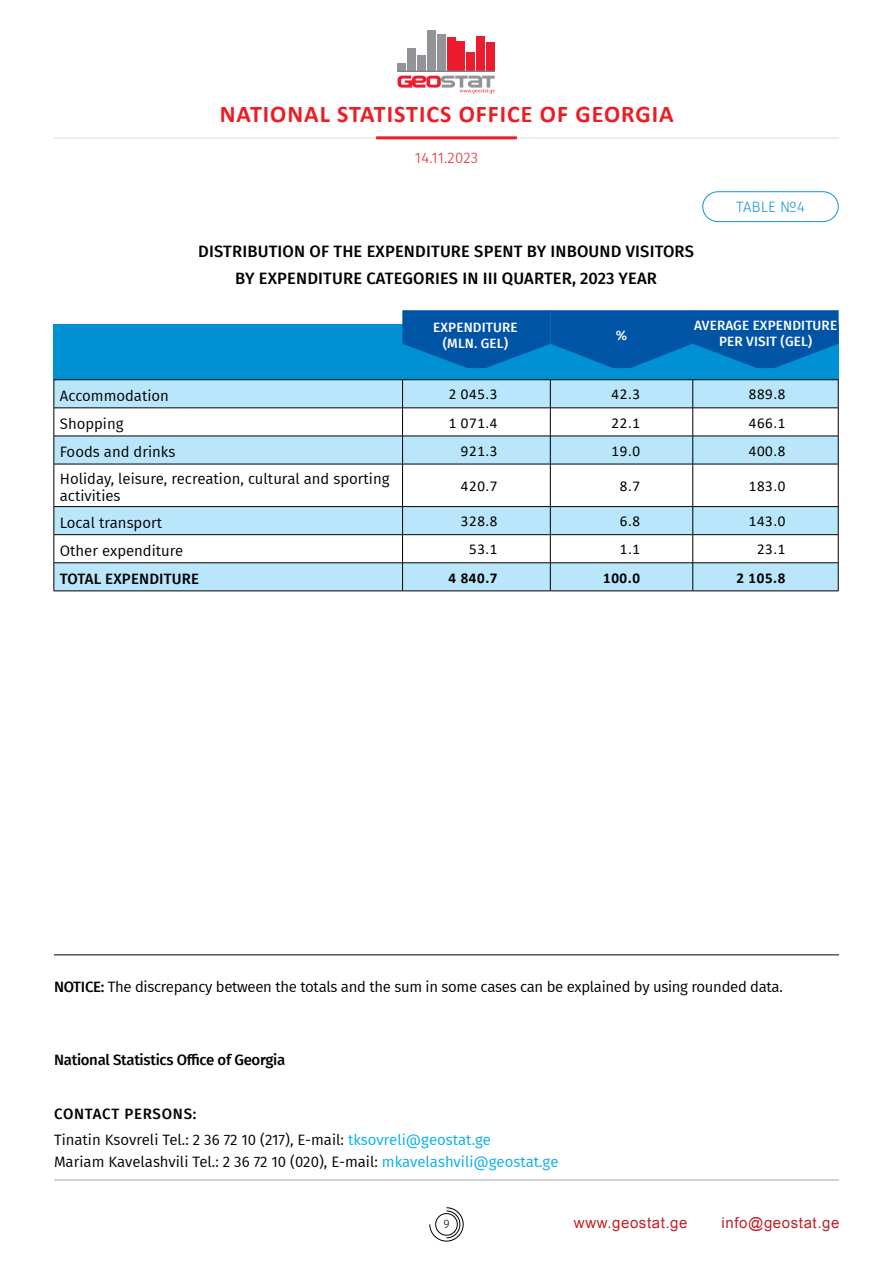
<style>
.page{position:relative;width:893px;height:1263px;background:#fff}
.page>*{position:absolute;margin:0;border:0;box-sizing:border-box;transform-origin:0 0}
.t1{font:700 24px "Calibri";letter-spacing:.04em;color:#ed1d24}
.t2{font:500 16.5px/27px "Fira GO";letter-spacing:.01em;color:#000;text-align:center}
.t3{font:15px/21.6px "Fira GO";color:#000}
.t4{font:15px "Fira GO";letter-spacing:-.02em;color:#000}
.t5{font:15px "Calibri";letter-spacing:.04em;color:#000}
.t6{font:500 15px "Fira GO";letter-spacing:-.02em;color:#000}
.t7{font:15px "BPG Ingiri Arial";letter-spacing:.04em;color:#c12026}
.t8{font:700 15px "Calibri";letter-spacing:.04em;color:#000}
.t9{font:500 15px "Fira GO";letter-spacing:.01em;color:#000}
.t10{font:500 15px "Fira GO";letter-spacing:.05em;color:#000}
.t11{font:300 15px "Fira GO";letter-spacing:.015em;color:#ed1d24}
.t12{font:300 15px "Fira GO";letter-spacing:.01em;color:#1192d1}
.t13{font:500 13.5px/16.5px "Fira GO";letter-spacing:.01em;color:#fff;text-align:center}
.t14{font:300 12px "Fira GO";color:#000}
.s1{font-weight:500}
.s2{color:#00aeef}
</style>
<div class="page">
<svg style="left:429px;top:1207px;width:35px;height:34px"></svg>
<hr style="left:54px;top:1179px;width:785px;height:1px;background:#a7a9ac">
<hr style="left:54px;top:137px;width:785px;height:2px;background:#e6e7e8">
<hr style="left:376px;top:136px;width:141px;height:3px;background:#ed1d24">
<div style="left:398px;top:63px;width:8px;height:9px;background:#929497"></div>
<div style="left:407px;top:48px;width:9px;height:24px;background:#929497"></div>
<div style="left:417px;top:55px;width:9px;height:17px;background:#929497"></div>
<div style="left:427px;top:30px;width:9px;height:42px;background:#929497"></div>
<div style="left:437px;top:34px;width:9px;height:38px;background:#929497"></div>
<div style="left:447px;top:37px;width:8px;height:35px;background:#ec1b2e"></div>
<div style="left:457px;top:42px;width:8px;height:30px;background:#ec1b2e"></div>
<div style="left:466px;top:52px;width:9px;height:20px;background:#ec1b2e"></div>
<div style="left:476px;top:36px;width:9px;height:36px;background:#ec1b2e"></div>
<div style="left:486px;top:42px;width:9px;height:30px;background:#ec1b2e"></div>
<hr style="left:398px;top:71px;width:97px;height:1px;background:#808184">
<svg style="left:398px;top:76px;width:97px;height:17px"></svg>
<div style="left:54px;top:325px;width:497px;height:55px;background:#0091d4"></div>
<div style="left:693px;top:325px;width:146px;height:55px;background:#0091d4"></div>
<div style="left:550px;top:325px;width:143px;height:55px;background:#0091d4"></div>
<svg style="left:402px;top:310px;width:437px;height:58px"></svg>
<hr style="left:54px;top:379px;width:349px;height:1px;background:#000">
<hr style="left:403px;top:379px;width:147px;height:1px;background:#000">
<hr style="left:550px;top:379px;width:143px;height:1px;background:#000">
<hr style="left:693px;top:379px;width:145px;height:1px;background:#000">
<svg style="left:54px;top:380px;width:785px;height:211px"></svg>
<hr style="left:403px;top:562px;width:147px;height:1px;background:#000">
<hr style="left:550px;top:562px;width:143px;height:1px;background:#000">
<hr style="left:693px;top:562px;width:145px;height:1px;background:#000">
<hr style="left:54px;top:591px;width:349px;height:1px;background:#000">
<hr style="left:403px;top:591px;width:147px;height:1px;background:#000">
<hr style="left:550px;top:591px;width:143px;height:1px;background:#000">
<hr style="left:693px;top:591px;width:145px;height:1px;background:#000">
<div style="left:702px;top:191px;width:137px;height:31px;border:1px solid #1192d1;border-radius:15px"></div>
<hr style="left:54px;top:955px;width:785px;height:1px;background:#000">
<h1 class="t1" style="left:220px;top:97px;width:455px">NATIONAL STATISTICS OFFICE OF GEORGIA</h1>
<p class="t11" style="left:415px;top:149px;width:65px">14.11.2023</p>
<p class="t2" style="left:198px;top:238px;width:497px">DISTRIBUTION OF THE EXPENDITURE SPENT BY INBOUND VISITORS<br>BY EXPENDITURE CATEGORIES IN III QUARTER, 2023 YEAR</p>
<p class="t12" style="left:736px;top:198px;width:70px">TABLE №4</p>
<p class="t13" style="left:433px;top:319px;width:86px">EXPENDITURE (MLN. GEL)</p>
<p class="t13" style="left:694px;top:317px;width:144px">AVERAGE EXPENDITURE<br>PER VISIT (GEL)</p>
<p class="t13" style="left:616px;top:327px;width:13px">%</p>
<p class="t3" style="left:60px;top:385px;width:111px">Accommodation</p>
<p class="t5" style="left:449px;top:384px;width:50px">2 045.3</p>
<p class="t5" style="left:612px;top:384px;width:30px">42.3</p>
<p class="t5" style="left:749px;top:384px;width:38px">889.8</p>
<p class="t3" style="left:60px;top:413px;width:65px">Shopping</p>
<p class="t5" style="left:449px;top:412px;width:50px">1 071.4</p>
<p class="t5" style="left:612px;top:412px;width:30px">22.1</p>
<p class="t5" style="left:749px;top:412px;width:38px">466.1</p>
<p class="t3" style="left:60px;top:441px;width:117px">Foods and drinks</p>
<p class="t5" style="left:461px;top:440px;width:38px">921.3</p>
<p class="t5" style="left:612px;top:440px;width:30px">19.0</p>
<p class="t5" style="left:749px;top:440px;width:38px">400.8</p>
<p class="t3" style="left:60px;top:471px;width:331px;line-height:16.5px">Holiday, leisure, recreation, cultural and sporting activities</p>
<p class="t5" style="left:461px;top:476px;width:38px">420.7</p>
<p class="t5" style="left:620px;top:476px;width:22px">8.7</p>
<p class="t5" style="left:749px;top:476px;width:38px">183.0</p>
<p class="t3" style="left:60px;top:512px;width:104px">Local transport</p>
<p class="t5" style="left:461px;top:511px;width:38px">328.8</p>
<p class="t5" style="left:620px;top:511px;width:22px">6.8</p>
<p class="t5" style="left:749px;top:511px;width:38px">143.0</p>
<p class="t3" style="left:60px;top:540px;width:125px">Other expenditure</p>
<p class="t5" style="left:469px;top:539px;width:30px">53.1</p>
<p class="t5" style="left:620px;top:539px;width:22px">1.1</p>
<p class="t5" style="left:757px;top:539px;width:30px">23.1</p>
<p class="t9" style="left:60px;top:570px;width:141px">TOTAL EXPENDITURE</p>
<p class="t8" style="left:449px;top:567px;width:51px">4 840.7</p>
<p class="t8" style="left:603px;top:567px;width:38px">100.0</p>
<p class="t8" style="left:736px;top:567px;width:51px">2 105.8</p>
<p class="t4" style="left:54px;top:978px;width:730px"><span class="s1">NOTICE:</span> The discrepancy between the totals and the sum in some cases can be explained by using rounded data.</p>
<p class="t6" style="left:54px;top:1051px;width:233px">National Statistics Office of Georgia</p>
<p class="t10" style="left:54px;top:1105px;width:144px">CONTACT PERSONS:</p>
<p class="t3" style="left:54px;top:1129px;width:506px">Tinatin Ksovreli Tel.: 2 36 72 10 (217), E-mail: <span class="s2">tksovreli@geostat.ge<br></span>Mariam Kavelashvili Tel.: 2 36 72 10 (020), E-mail: <span class="s2">mkavelashvili@geostat.ge</span></p>
<p class="t14" style="left:443px;top:1217px;width:8px">9</p>
<p class="t7" style="left:574px;top:1213px;width:115px">www.geostat.ge</p>
<p class="t7" style="left:722px;top:1213px;width:119px">info@geostat.ge</p>
</div>
